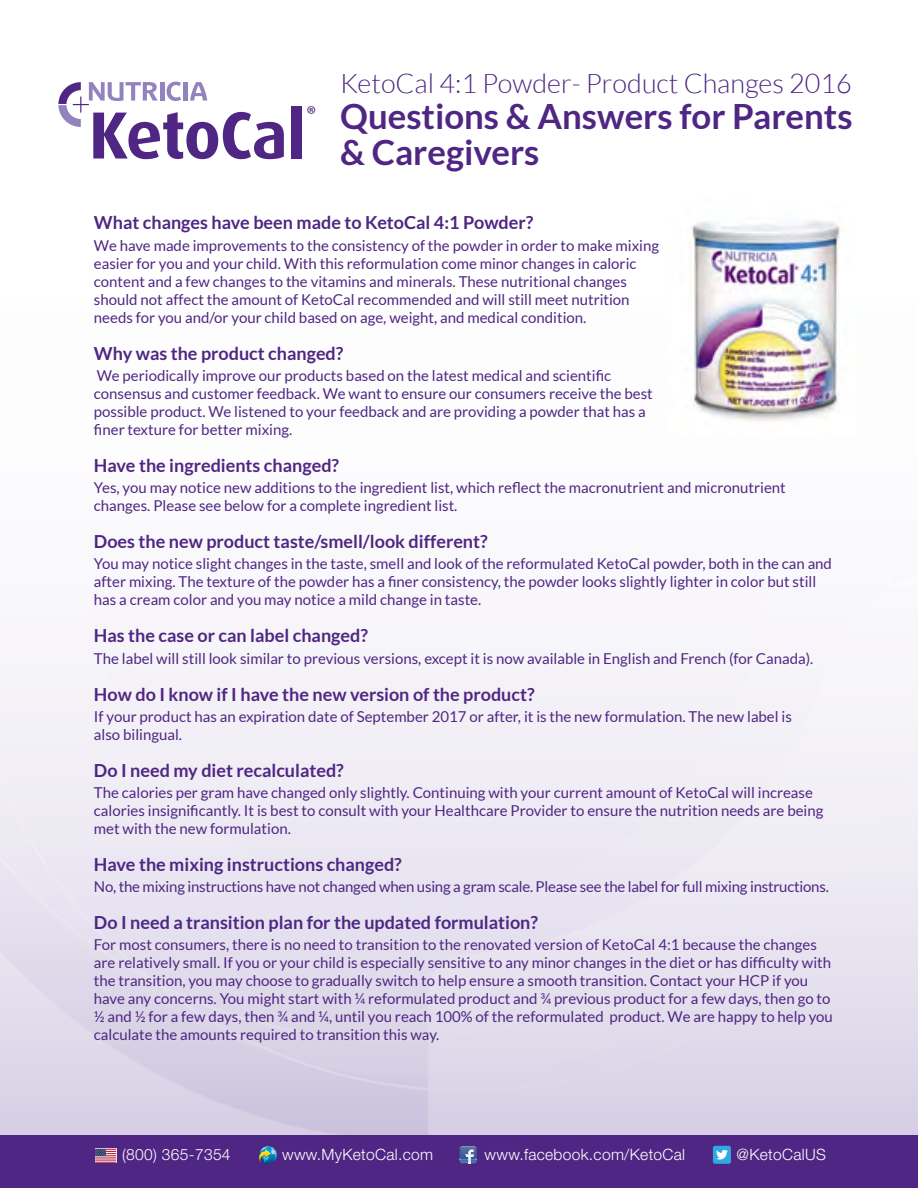
<style>
.page{position:relative;width:918px;height:1188px;background:#fff}
.page>*{position:absolute;margin:0;border:0;box-sizing:border-box;transform-origin:0 0}
.t1{font:700 66.75px "Dax";letter-spacing:-.02em;color:#4f2683}
.t2{font:700 34.8px/36px "Lato";color:#4f2683}
.t3{font:300 27px "Lato";color:#4f2683}
.t4{font:23.1px "Myriad Pro";color:#4f2683}
.t5{font:700 18px "Lato";color:#4f2683}
.t6{font:300 15.6px "Helvetica Neue";letter-spacing:.02em;color:#fff}
.t7{font:15px/18px "Lato";color:#4f2683}
</style>
<div class="page">
<img style="left:0;top:81px;width:918px;height:1055px">
<hr style="left:160px;top:82px;width:4px;height:19px;background:#9183bd">
<svg style="left:167px;top:82px;width:14px;height:19px"></svg>
<hr style="left:184px;top:82px;width:4px;height:19px;background:#9183bd">
<svg style="left:190px;top:82px;width:17px;height:19px"></svg>
<svg style="left:58px;top:82px;width:100px;height:45px"></svg>
<div style="left:0;top:1136px;width:918px;height:52px;background:#4f2683"></div>
<svg style="left:95px;top:1149px;width:21px;height:14px"></svg>
<svg style="left:259px;top:1146px;width:18px;height:18px"></svg>
<svg style="left:259px;top:1146px;width:12px;height:17px"></svg>
<svg style="left:459px;top:1147px;width:18px;height:17px"></svg>
<img style="left:460px;top:1146px;width:16px;height:3px">
<div style="left:713px;top:1146px;width:18px;height:18px;background:#2caae1;border-radius:2px"></div>
<svg style="left:716px;top:1150px;width:12px;height:10px"></svg>
<img style="left:671px;top:197px;width:186px;height:237px">
<h1 class="t1" style="left:89px;top:98px;width:218px">KetoCal</h1>
<h3 class="t4" style="left:306px;top:100px;width:11px">®</h3>
<h3 class="t3" style="left:340px;top:69px;width:513px">KetoCal 4:1 Powder- Product Changes 2016</h3>
<h2 class="t2" style="left:340px;top:98px;width:514px">Questions &amp; Answers for Parents &amp; Caregivers</h2>
<p class="t5" style="left:94px;top:213px;width:441px">What changes have been made to KetoCal 4:1 Powder?</p>
<p class="t7" style="left:94px;top:236px;width:567px">We have made improvements to the consistency of the powder in order to make mixing easier for you and your child. With this reformulation come minor changes in caloric content and a few changes to the vitamins and minerals. These nutritional changes should not affect the amount of KetoCal recommended and will still meet nutrition needs for you and/or your child based on age, weight, and medical condition.</p>
<p class="t5" style="left:94px;top:343px;width:251px">Why was the product changed?</p>
<p class="t7" style="left:94px;top:366px;width:560px">We periodically improve our products based on the latest medical and scientific consensus and customer feedback. We want to ensure our consumers receive the best possible product. We listened to your feedback and are providing a powder that has a finer texture for better mixing.</p>
<p class="t5" style="left:94px;top:455px;width:247px">Have the ingredients changed?</p>
<p class="t7" style="left:94px;top:479px;width:693px">Yes, you may notice new additions to the ingredient list, which reflect the macronutrient and micronutrient changes. Please see below for a complete ingredient list.</p>
<p class="t5" style="left:94px;top:531px;width:395px">Does the new product taste/smell/look different?</p>
<p class="t7" style="left:94px;top:555px;width:740px">You may notice slight changes in the taste, smell and look of the reformulated KetoCal powder, both in the can and after mixing. The texture of the powder has a finer consistency, the powder looks slightly lighter in color but still has a cream color and you may notice a mild change in taste.</p>
<p class="t5" style="left:94px;top:625px;width:276px">Has the case or can label changed?</p>
<p class="t7" style="left:94px;top:649px;width:721px">The label will still look similar to previous versions, except it is now available in English and French (for Canada).</p>
<p class="t5" style="left:94px;top:684px;width:442px">How do I know if I have the new version of the product?</p>
<p class="t7" style="left:94px;top:707px;width:699px">If your product has an expiration date of September 2017 or after, it is the new formulation. The new label is also bilingual.</p>
<p class="t5" style="left:94px;top:760px;width:251px">Do I need my diet recalculated?</p>
<p class="t7" style="left:94px;top:784px;width:731px">The calories per gram have changed only slightly. Continuing with your current amount of KetoCal will increase calories insignificantly. It is best to consult with your Healthcare Provider to ensure the nutrition needs are being met with the new formulation.</p>
<p class="t5" style="left:94px;top:854px;width:309px">Have the mixing instructions changed?</p>
<p class="t7" style="left:94px;top:878px;width:736px">No, the mixing instructions have not changed when using a gram scale. Please see the label for full mixing instructions.</p>
<p class="t5" style="left:94px;top:912px;width:446px">Do I need a transition plan for the updated formulation?</p>
<p class="t7" style="left:94px;top:936px;width:740px">For most consumers, there is no need to transition to the renovated version of KetoCal 4:1 because the changes are relatively small. If you or your child is especially sensitive to any minor changes in the diet or has difficulty with the transition, you may choose to gradually switch to help ensure a smooth transition. Contact your HCP if you have any concerns. You might start with ¼ reformulated product and ¾ previous product for a few days, then go to ½ and ½ for a few days, then ¾ and ¼, until you reach 100% of the reformulated product. We are happy to help you calculate the amounts required to transition this way.</p>
<p class="t6" style="left:122px;top:1145px;width:110px">(800) 365-7354</p>
<p class="t6" style="left:282px;top:1145px;width:152px">www.MyKetoCal.com</p>
<p class="t6" style="left:485px;top:1145px;width:202px">www.facebook.com/KetoCal</p>
<p class="t6" style="left:737px;top:1145px;width:91px">@KetoCalUS</p>
</div>
